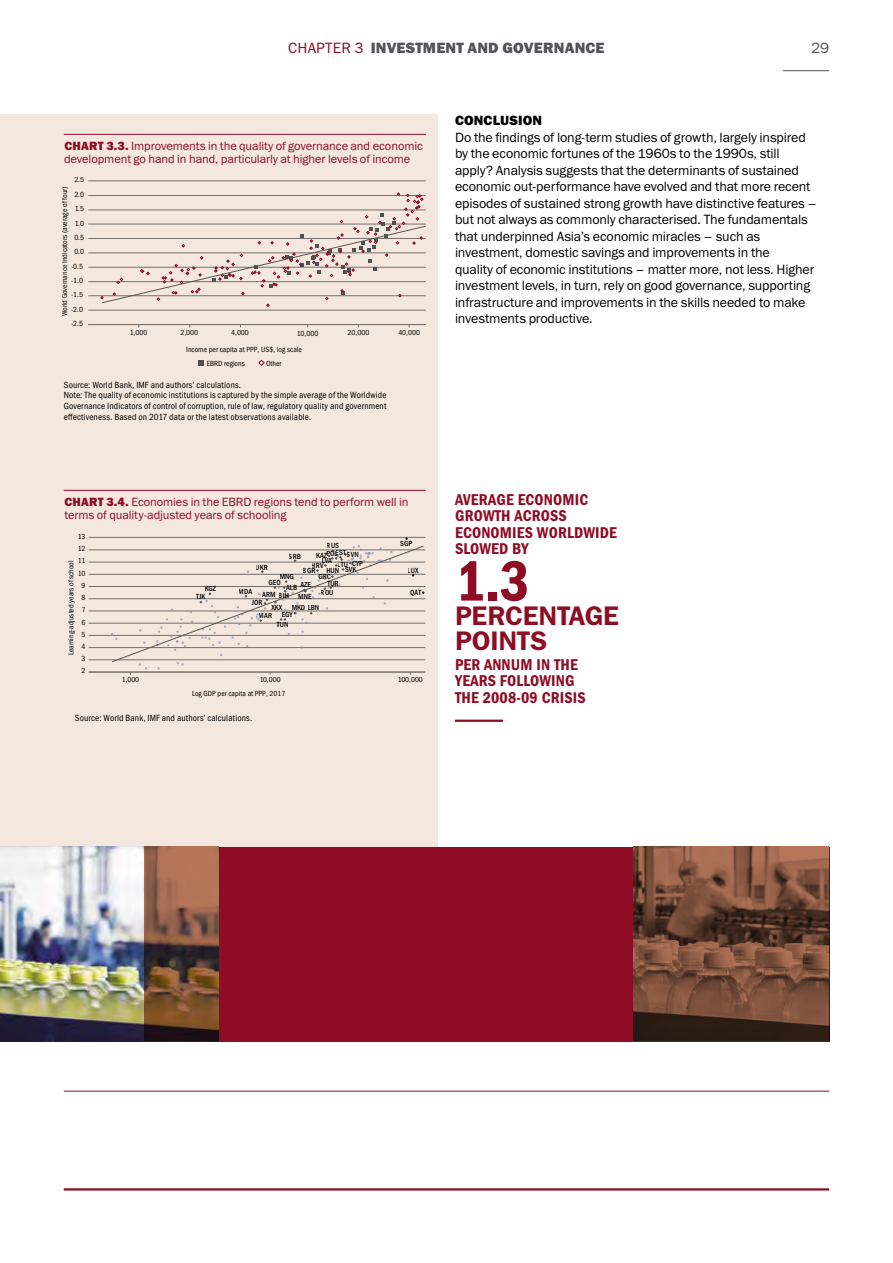
<style>
.page{position:relative;width:893px;height:1263px;background:#fff}
.page>*{position:absolute;margin:0;border:0;box-sizing:border-box;transform-origin:0 0}
.t1{font:57px "Franklin Gothic Demi Cond ITC";color:#8e0d24}
.t2{font:27px/24.8px "Franklin Gothic Demi ITC";letter-spacing:-.005em;color:#8e0d24}
.t3{font:15.75px/16.5px "Franklin Gothic Demi Cond ITC";letter-spacing:.01em;color:#8e0d24}
.t4{font:15px "Franklin Gothic Heavy ITC";letter-spacing:.01em;color:#505559}
.t5{font:15px "Franklin Gothic Book ITC";color:#505559}
.t6{font:13.5px/16.5px "Franklin Gothic Book ITC";letter-spacing:-.01em;color:#000}
.t7{font:13.5px "Franklin Gothic Heavy ITC";letter-spacing:.01em;color:#000}
.t8{font:12px/13.5px "Franklin Gothic Book ITC";letter-spacing:-.005em;color:#8e0d24}
.t9{font:9px/10.8px "Franklin Gothic Book Cond ITC";letter-spacing:.015em;color:#000}
.t10{font:7.5px "Franklin Gothic Book Cond ITC";color:#000}
.t11{font:7.5px "Franklin Gothic Medi Cond ITC";color:#000}
.s1{font-family:"Franklin Gothic Book ITC";color:#8e0d24}
.s2{font-family:"Franklin Gothic Heavy ITC"}
</style>
<div class="page">
<div style="left:0;top:115px;width:438px;height:926px;background:#f3e7de"></div>
<div style="left:0;top:847px;width:829px;height:195px;background:#8e0d24"></div>
<hr style="left:88px;top:310px;width:338px;height:1px;background:#7c7c7c">
<hr style="left:88px;top:295px;width:338px;height:1px;background:#7c7c7c">
<hr style="left:88px;top:281px;width:338px;height:1px;background:#7c7c7c">
<hr style="left:88px;top:267px;width:338px;height:1px;background:#7c7c7c">
<hr style="left:88px;top:253px;width:338px;height:1px;background:#7c7c7c">
<hr style="left:88px;top:238px;width:338px;height:1px;background:#7c7c7c">
<hr style="left:88px;top:224px;width:338px;height:1px;background:#7c7c7c">
<hr style="left:88px;top:210px;width:338px;height:1px;background:#7c7c7c">
<hr style="left:88px;top:195px;width:338px;height:1px;background:#7c7c7c">
<hr style="left:88px;top:181px;width:338px;height:1px;background:#7c7c7c">
<hr style="left:88px;top:324px;width:338px;height:1px;background:#7c7c7c">
<svg style="left:100px;top:193px;width:326px;height:114px"></svg>
<svg style="left:198px;top:360px;width:6px;height:6px"></svg>
<svg style="left:258px;top:359px;width:7px;height:7px"></svg>
<hr style="left:64px;top:134px;width:362px;height:1px;background:#8e0d24">
<hr style="left:783px;top:70px;width:46px;height:1px;background:#505559">
<hr style="left:64px;top:1188px;width:765px;height:2px;background:#8e0d24">
<hr style="left:64px;top:1091px;width:765px;height:1px;background:#8e0d24">
<hr style="left:455px;top:720px;width:48px;height:2px;background:#8e0d24">
<img style="left:0;top:847px;width:218px;height:195px">
<img style="left:634px;top:847px;width:195px;height:194px">
<svg style="left:145px;top:847px;width:74px;height:194px;background:#7c523c"></svg>
<hr style="left:89px;top:659px;width:336px;height:1px;background:#7c7c7c">
<hr style="left:89px;top:647px;width:336px;height:1px;background:#7c7c7c">
<hr style="left:89px;top:635px;width:336px;height:1px;background:#7c7c7c">
<hr style="left:89px;top:623px;width:336px;height:1px;background:#7c7c7c">
<hr style="left:89px;top:611px;width:336px;height:1px;background:#7c7c7c">
<hr style="left:89px;top:598px;width:336px;height:1px;background:#7c7c7c">
<hr style="left:89px;top:586px;width:336px;height:1px;background:#7c7c7c">
<hr style="left:89px;top:574px;width:336px;height:1px;background:#7c7c7c">
<hr style="left:89px;top:562px;width:336px;height:1px;background:#7c7c7c">
<hr style="left:89px;top:550px;width:336px;height:1px;background:#7c7c7c">
<hr style="left:89px;top:537px;width:336px;height:1px;background:#7c7c7c">
<hr style="left:89px;top:672px;width:336px;height:1px;background:#7c7c7c">
<svg style="left:111px;top:537px;width:313px;height:138px"></svg>
<hr style="left:64px;top:490px;width:362px;height:1px;background:#8e0d24">
<p class="t4" style="left:288px;top:38px;width:318px"><span class="s1">CHAPTER 3</span> INVESTMENT AND GOVERNANCE</p>
<p class="t5" style="left:811px;top:38px;width:19px">29</p>
<p class="t8" style="left:64px;top:138px;width:360px"><span class="s2">CHART 3.3.</span> Improvements in the quality of governance and economic development go hand in hand, particularly at higher levels of income</p>
<p class="t10" style="left:74px;top:176px;width:11px">2.5</p>
<p class="t10" style="left:60px;top:316px;width:131px;rotate:-90deg">World Governance Indicators (average of four)</p>
<p class="t10" style="left:74px;top:190px;width:11px">2.0</p>
<p class="t10" style="left:74px;top:204px;width:11px">1.5</p>
<p class="t10" style="left:74px;top:219px;width:11px">1.0</p>
<p class="t10" style="left:74px;top:233px;width:11px">0.5</p>
<p class="t10" style="left:74px;top:247px;width:11px">0.0</p>
<p class="t10" style="left:71px;top:262px;width:14px">-0.5</p>
<p class="t10" style="left:71px;top:276px;width:14px">-1.0</p>
<p class="t10" style="left:71px;top:290px;width:14px">-1.5</p>
<p class="t10" style="left:71px;top:305px;width:14px">-2.0</p>
<p class="t10" style="left:71px;top:319px;width:14px">-2.5</p>
<p class="t10" style="left:130px;top:328px;width:19px">1,000</p>
<p class="t10" style="left:180px;top:328px;width:19px">2,000</p>
<p class="t10" style="left:231px;top:328px;width:19px">4,000</p>
<p class="t10" style="left:297px;top:329px;width:23px">10,000</p>
<p class="t10" style="left:348px;top:328px;width:23px">20,000</p>
<p class="t10" style="left:398px;top:328px;width:23px">40,000</p>
<p class="t10" style="left:186px;top:345px;width:117px">Income per capita at PPP, US$, log scale</p>
<p class="t10" style="left:207px;top:359px;width:40px">EBRD regions</p>
<p class="t10" style="left:266px;top:359px;width:17px">Other</p>
<p class="t9" style="left:64px;top:379px;width:324px">Source: World Bank, IMF and authors’ calculations.<br>Note: The quality of economic institutions is captured by the simple average of the Worldwide Governance Indicators of control of corruption, rule of law, regulatory quality and government effectiveness. Based on 2017 data or the latest observations available.</p>
<p class="t8" style="left:64px;top:494px;width:346px"><span class="s2">CHART 3.4.</span> Economies in the EBRD regions tend to perform well in terms of quality-adjusted years of schooling</p>
<p class="t10" style="left:77px;top:532px;width:9px">13</p>
<p class="t11" style="left:400px;top:539px;width:14px">SGP</p>
<p class="t11" style="left:327px;top:541px;width:14px">RUS</p>
<p class="t10" style="left:77px;top:544px;width:9px">12</p>
<p class="t11" style="left:336px;top:548px;width:12px">EST</p>
<p class="t11" style="left:326px;top:549px;width:13px">POL</p>
<p class="t11" style="left:321px;top:588px;width:14px">ROU</p>
<p class="t11" style="left:347px;top:550px;width:13px">SVN</p>
<p class="t11" style="left:316px;top:551px;width:12px">KAZ</p>
<p class="t11" style="left:289px;top:552px;width:14px">SRB</p>
<p class="t11" style="left:321px;top:556px;width:12px">LVA</p>
<p class="t10" style="left:77px;top:556px;width:9px">11</p>
<p class="t10" style="left:67px;top:655px;width:96px;rotate:-90deg">Learning-adjusted years of school</p>
<p class="t11" style="left:408px;top:566px;width:12px">LUX</p>
<p class="t11" style="left:312px;top:561px;width:13px">HRV</p>
<p class="t11" style="left:352px;top:559px;width:12px">CYP</p>
<p class="t11" style="left:338px;top:560px;width:12px">LTU</p>
<p class="t11" style="left:256px;top:563px;width:14px">UKR</p>
<p class="t11" style="left:345px;top:565px;width:13px">SVK</p>
<p class="t11" style="left:326px;top:566px;width:14px">HUN</p>
<p class="t11" style="left:303px;top:566px;width:14px">BGR</p>
<p class="t10" style="left:77px;top:569px;width:9px">10</p>
<p class="t11" style="left:280px;top:572px;width:16px">MNG</p>
<p class="t11" style="left:318px;top:572px;width:14px">GRC</p>
<p class="t11" style="left:269px;top:578px;width:14px">GEO</p>
<p class="t11" style="left:328px;top:579px;width:13px">TUR</p>
<p class="t11" style="left:300px;top:580px;width:12px">AZE</p>
<p class="t10" style="left:81px;top:581px;width:5px">9</p>
<p class="t11" style="left:286px;top:583px;width:13px">ALB</p>
<p class="t11" style="left:205px;top:584px;width:13px">KGZ</p>
<p class="t11" style="left:239px;top:587px;width:15px">MDA</p>
<p class="t11" style="left:410px;top:588px;width:12px">QAT</p>
<p class="t11" style="left:262px;top:590px;width:15px">ARM</p>
<p class="t11" style="left:279px;top:591px;width:12px">BIH</p>
<p class="t11" style="left:298px;top:592px;width:15px">MNE</p>
<p class="t11" style="left:196px;top:592px;width:11px">TJK</p>
<p class="t10" style="left:81px;top:593px;width:5px">8</p>
<p class="t11" style="left:252px;top:598px;width:12px">JOR</p>
<p class="t11" style="left:271px;top:603px;width:12px">XKX</p>
<p class="t11" style="left:292px;top:603px;width:29px">MKD LBN</p>
<p class="t10" style="left:81px;top:605px;width:5px">7</p>
<p class="t11" style="left:282px;top:610px;width:12px">EGY</p>
<p class="t11" style="left:259px;top:611px;width:15px">MAR</p>
<p class="t10" style="left:81px;top:618px;width:5px">6</p>
<p class="t11" style="left:277px;top:620px;width:13px">TUN</p>
<p class="t10" style="left:81px;top:630px;width:5px">5</p>
<p class="t10" style="left:81px;top:642px;width:5px">4</p>
<p class="t10" style="left:81px;top:654px;width:5px">3</p>
<p class="t10" style="left:81px;top:666px;width:5px">2</p>
<p class="t10" style="left:122px;top:675px;width:19px">1,000</p>
<p class="t10" style="left:259px;top:675px;width:23px">10,000</p>
<p class="t10" style="left:397px;top:675px;width:27px">100,000</p>
<p class="t10" style="left:192px;top:689px;width:95px">Log GDP per capita at PPP, 2017</p>
<p class="t9" style="left:75px;top:713px;width:179px">Source: World Bank, IMF and authors’ calculations.</p>
<p class="t10" style="left:96px;top:714px;width:17px">Other</p>
<p class="t10" style="left:126px;top:714px;width:12px">LUX</p>
<p class="t10" style="left:156px;top:714px;width:12px">QAT</p>
<p class="t10" style="left:186px;top:714px;width:13px">SGP</p>
<p class="t10" style="left:216px;top:714px;width:12px">ALB</p>
<p class="t7" style="left:455px;top:112px;width:89px">CONCLUSION</p>
<p class="t6" style="left:455px;top:128px;width:364px">Do the findings of long-term studies of growth, largely inspired by the economic fortunes of the 1960s to the 1990s, still apply? Analysis suggests that the determinants of sustained economic out-performance have evolved and that more recent episodes of sustained strong growth have distinctive features – but not always as commonly characterised. The fundamentals that underpinned Asia’s economic miracles – such as investment, domestic savings and improvements in the<br>quality of economic institutions – matter more, not less. Higher investment levels, in turn, rely on good governance, supporting infrastructure and improvements in the skills needed to make investments productive.</p>
<p class="t3" style="left:455px;top:491px;width:163px">AVERAGE ECONOMIC<br>GROWTH ACROSS<br>ECONOMIES WORLDWIDE<br>SLOWED BY</p>
<h1 class="t1" style="left:455px;top:548px;width:76px">1.3</h1>
<h2 class="t2" style="left:455px;top:604px;width:165px">PERCENTAGE<br>POINTS</h2>
<p class="t3" style="left:455px;top:656px;width:132px">PER ANNUM IN THE<br>YEARS FOLLOWING<br>THE 2008-09 CRISIS</p>
</div>
